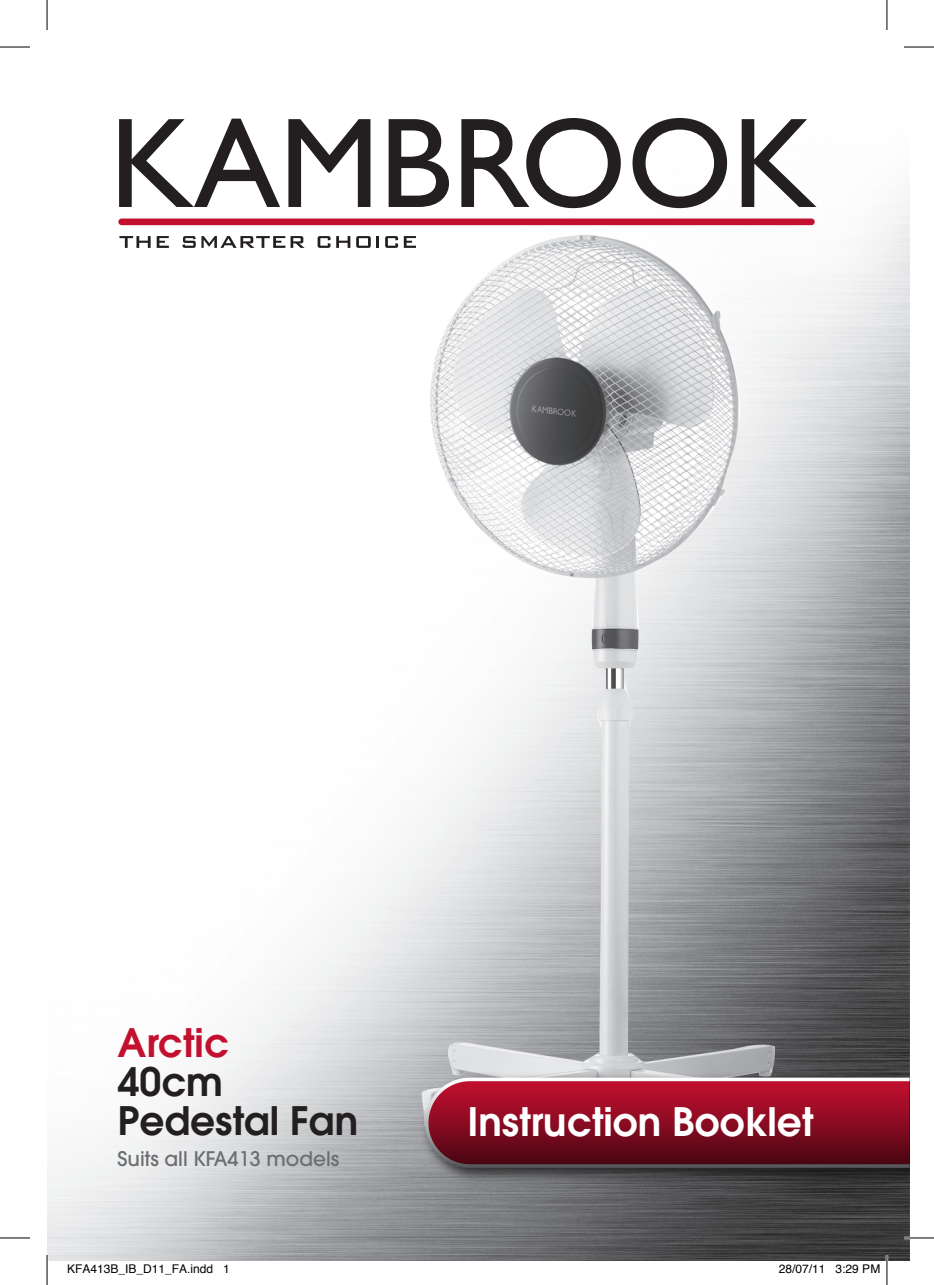
<style>
.page{position:relative;width:934px;height:1285px;background:#fff}
.page>*{position:absolute;margin:0;border:0;box-sizing:border-box;transform-origin:0 0}
.t1{font:600 39px "Avant Garde";color:#fff}
.t2{font:600 39px/39px "Avant Garde";color:#231f20}
.t3{font:600 39px "Avant Garde";color:#c3102f}
.t4{font:500 20px "Avant Garde";color:#6c6d70}
.t5{font:12px "Helvetica";color:#000}
</style>
<div class="page">
<img style="left:47px;top:24px;width:862px;height:1236px">
<img style="left:353px;top:225px;width:496px;height:915px">
<img style="left:416px;top:1068px;width:493px;height:119px">
<svg style="left:424px;top:1077px;width:485px;height:90px;background:#8c1c30"></svg>
<svg style="left:119px;top:236px;width:31px;height:12px"></svg>
<svg style="left:157px;top:236px;width:12px;height:12px"></svg>
<svg style="left:182px;top:236px;width:122px;height:12px"></svg>
<svg style="left:317px;top:236px;width:13px;height:12px"></svg>
<svg style="left:336px;top:236px;width:14px;height:12px"></svg>
<svg style="left:356px;top:236px;width:14px;height:12px"></svg>
<svg style="left:376px;top:236px;width:3px;height:12px"></svg>
<svg style="left:385px;top:236px;width:31px;height:12px"></svg>
<svg style="left:119px;top:119px;width:161px;height:88px"></svg>
<svg style="left:288px;top:119px;width:82px;height:88px"></svg>
<svg style="left:388px;top:119px;width:61px;height:88px"></svg>
<svg style="left:461px;top:118px;width:159px;height:90px"></svg>
<svg style="left:632px;top:118px;width:94px;height:90px"></svg>
<svg style="left:741px;top:119px;width:75px;height:88px"></svg>
<div style="left:118px;top:218px;width:696px;height:7px;background:#c3102f;border-radius:3px"></div>
<hr style="left:903px;top:46px;width:30px;height:2px;background:#fff">
<hr style="left:903px;top:1236px;width:30px;height:3px;background:#fff">
<hr style="left:885px;top:0;width:2px;height:30px;background:#fff">
<hr style="left:885px;top:1255px;width:2px;height:30px;background:#fff">
<hr style="left:0;top:47px;width:30px;height:1px;background:#000">
<hr style="left:903px;top:47px;width:30px;height:1px;background:#000">
<hr style="left:0;top:1237px;width:30px;height:1px;background:#000">
<hr style="left:903px;top:1237px;width:30px;height:1px;background:#000">
<hr style="left:47px;top:0;width:1px;height:30px;background:#000">
<hr style="left:47px;top:1255px;width:1px;height:30px;background:#000">
<hr style="left:886px;top:0;width:1px;height:30px;background:#000">
<hr style="left:886px;top:1255px;width:1px;height:30px;background:#000">
<svg style="left:834px;top:1260px;width:45px;height:1px"></svg>
<h1 class="t3" style="left:117px;top:1016px;width:113px">Arctic</h1>
<h1 class="t2" style="left:117px;top:1061px;width:242px">40cm<br>Pedestal Fan</h1>
<h2 class="t4" style="left:117px;top:1146px;width:223px">Suits all KFA413 models</h2>
<h1 class="t1" style="left:467px;top:1095px;width:347px">Instruction Booklet</h1>
<p class="t5" style="left:67px;top:1259px;width:164px">KFA413B_IB_D11_FA.indd 1</p>
<p class="t5" style="left:778px;top:1259px;width:103px">28/07/11 3:29 PM</p>
</div>
